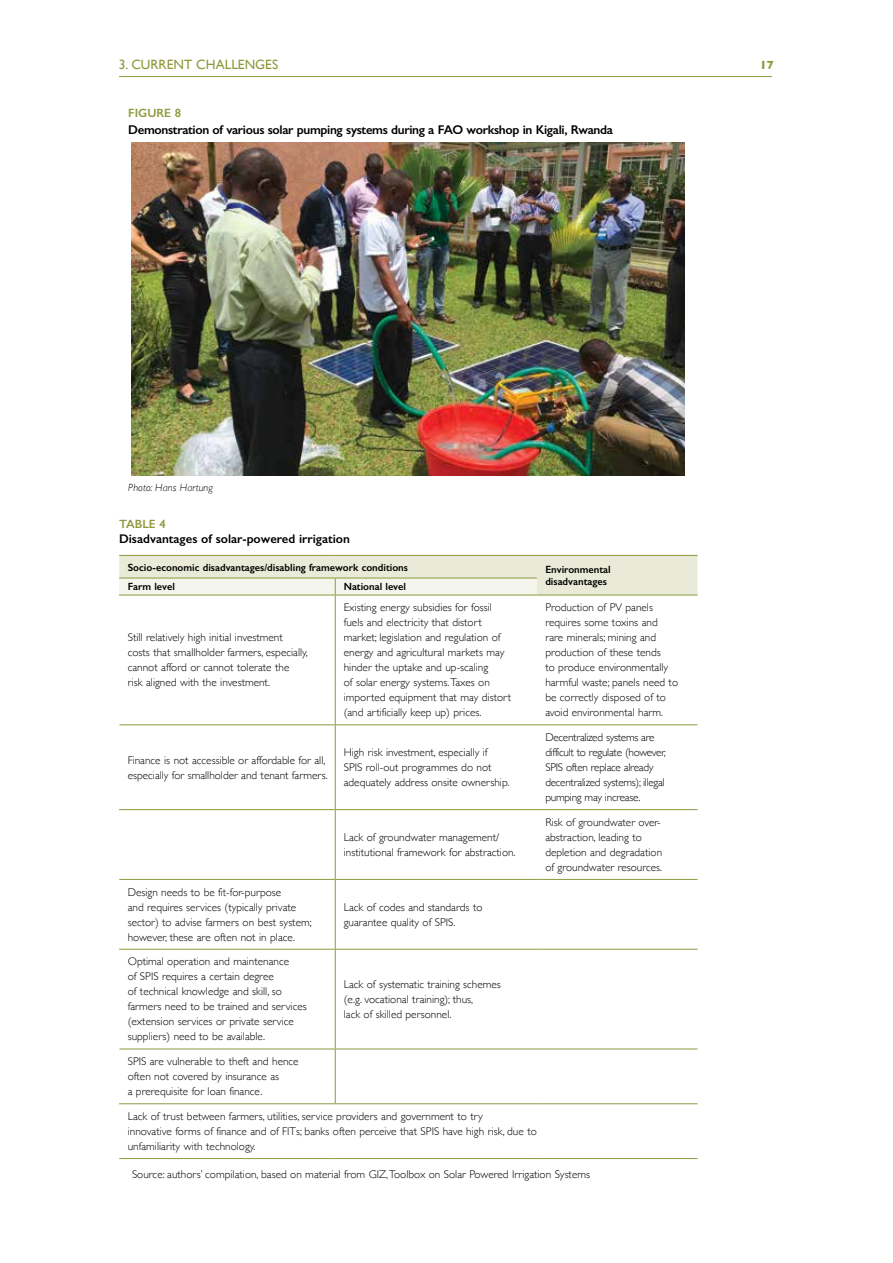
<style>
.page{position:relative;width:893px;height:1263px;background:#fff}
.page>*{position:absolute;margin:0;border:0;box-sizing:border-box;transform-origin:0 0}
.t1{font:13.5px "Gill Sans";color:#90993d}
.t2{font:600 12.75px "Gill Sans";letter-spacing:-.025em;color:#000}
.t3{font:600 12.6px "Gill Sans";color:#000}
.t4{font:600 12px "Gill Sans";color:#90993d}
.t5{font:700 12px "Gill Sans";color:#90993d}
.t6{font:300 11.25px/15px "Gill Sans";color:#000}
.t7{font:300 11.25px/15px "Gill Sans";letter-spacing:-.025em;color:#000}
.t8{font:600 10.5px/12.8px "Gill Sans";color:#000}
.t9{font:italic 300 10.5px "Gill Sans";letter-spacing:.01em;color:#000}
</style>
<div class="page">
<hr style="left:119px;top:76px;width:653px;height:1px;background:#90993d">
<img style="left:131px;top:143px;width:553px;height:333px">
<hr style="left:119px;top:595px;width:216px;height:1px;background:#90993d">
<hr style="left:335px;top:595px;width:202px;height:1px;background:#90993d">
<hr style="left:537px;top:595px;width:161px;height:1px;background:#90993d">
<hr style="left:119px;top:724px;width:216px;height:1px;background:#90993d">
<hr style="left:335px;top:724px;width:202px;height:1px;background:#90993d">
<hr style="left:537px;top:724px;width:161px;height:1px;background:#90993d">
<hr style="left:119px;top:809px;width:216px;height:1px;background:#90993d">
<hr style="left:335px;top:809px;width:202px;height:1px;background:#90993d">
<hr style="left:537px;top:809px;width:161px;height:1px;background:#90993d">
<hr style="left:119px;top:879px;width:216px;height:1px;background:#90993d">
<hr style="left:335px;top:879px;width:202px;height:1px;background:#90993d">
<hr style="left:537px;top:879px;width:161px;height:1px;background:#90993d">
<hr style="left:119px;top:949px;width:216px;height:1px;background:#90993d">
<hr style="left:335px;top:949px;width:202px;height:1px;background:#90993d">
<hr style="left:537px;top:949px;width:161px;height:1px;background:#90993d">
<hr style="left:119px;top:1048px;width:216px;height:1px;background:#90993d">
<hr style="left:335px;top:1048px;width:202px;height:1px;background:#90993d">
<hr style="left:537px;top:1048px;width:161px;height:1px;background:#90993d">
<hr style="left:119px;top:1103px;width:216px;height:1px;background:#90993d">
<hr style="left:335px;top:1103px;width:202px;height:1px;background:#90993d">
<hr style="left:537px;top:1103px;width:161px;height:1px;background:#90993d">
<hr style="left:119px;top:1158px;width:216px;height:1px;background:#90993d">
<hr style="left:335px;top:1158px;width:202px;height:1px;background:#90993d">
<hr style="left:537px;top:1158px;width:161px;height:1px;background:#90993d">
<svg style="left:119px;top:555px;width:579px;height:40px;background:#e7e9d5"></svg>
<hr style="left:335px;top:595px;width:1px;height:129px;background:#90993d">
<hr style="left:335px;top:725px;width:1px;height:84px;background:#90993d">
<hr style="left:335px;top:810px;width:1px;height:69px;background:#90993d">
<hr style="left:335px;top:880px;width:1px;height:69px;background:#90993d">
<hr style="left:335px;top:949px;width:1px;height:99px;background:#90993d">
<hr style="left:335px;top:1049px;width:1px;height:54px;background:#90993d">
<p class="t1" style="left:119px;top:56px;width:161px">3. CURRENT CHALLENGES</p>
<p class="t5" style="left:760px;top:56px;width:16px">17</p>
<p class="t4" style="left:128px;top:106px;width:54px">Figure 8</p>
<p class="t2" style="left:128px;top:122px;width:486px">Demonstration of various solar pumping systems during a FAO workshop in Kigali, Rwanda</p>
<p class="t9" style="left:128px;top:481px;width:86px">Photo: Hans Hartung</p>
<p class="t4" style="left:119px;top:517px;width:16px">Table</p>
<p class="t4" style="left:160px;top:517px;width:8px">4</p>
<p class="t3" style="left:119px;top:531px;width:232px">Disadvantages of solar-powered irrigation</p>
<p class="t8" style="left:128px;top:560px;width:282px">Socio-economic disadvantages/disabling framework conditions</p>
<p class="t8" style="left:545px;top:563px;width:67px">Environmental disadvantages</p>
<p class="t8" style="left:128px;top:580px;width:49px">Farm level</p>
<p class="t8" style="left:344px;top:580px;width:64px">National level</p>
<p class="t6" style="left:128px;top:630px;width:182px">Still relatively high initial investment<br>costs that smallholder farmers, especially, cannot afford or cannot tolerate the<br>risk aligned with the investment.</p>
<p class="t6" style="left:344px;top:600px;width:169px">Existing energy subsidies for fossil fuels and electricity that distort market; legislation and regulation of energy and agricultural markets may hinder the uptake and up-scaling<br>of solar energy systems. Taxes on imported equipment that may distort (and artificially keep up) prices.</p>
<p class="t6" style="left:545px;top:599px;width:134px">Production of PV panels requires some toxins and rare minerals; mining and production of these tends<br>to produce environmentally harmful waste; panels need to be correctly disposed of to avoid environmental harm.</p>
<p class="t6" style="left:128px;top:752px;width:201px">Finance is not accessible or affordable for all, especially for smallholder and tenant farmers.</p>
<p class="t6" style="left:344px;top:744px;width:167px">High risk investment, especially if<br>SPIS roll-out programmes do not adequately address onsite ownership.</p>
<p class="t6" style="left:128px;top:884px;width:185px">Design needs to be fit-for-purpose<br>and requires services (typically private sector) to advise farmers on best system; however, these are often not in place.</p>
<p class="t6" style="left:128px;top:954px;width:180px">Optimal operation and maintenance<br>of SPIS requires a certain degree<br>of technical knowledge and skill, so farmers need to be trained and services (extension services or private service suppliers) need to be available.</p>
<p class="t6" style="left:344px;top:829px;width:173px">Lack of groundwater management/ institutional framework for abstraction.</p>
<p class="t6" style="left:344px;top:899px;width:140px">Lack of codes and standards to guarantee quality of SPIS.</p>
<p class="t6" style="left:344px;top:976px;width:159px">Lack of systematic training schemes (e.g. vocational training); thus,<br>lack of skilled personnel.</p>
<p class="t7" style="left:545px;top:729px;width:122px">Decentralized systems are difficult to regulate (however,<br>SPIS often replace already decentralized systems); illegal pumping may increase.</p>
<p class="t6" style="left:545px;top:814px;width:118px">Risk of groundwater over&shy;abstraction, leading to depletion and degradation of groundwater resources.</p>
<p class="t6" style="left:128px;top:1053px;width:172px">SPIS are vulnerable to theft and hence often not covered by insurance as<br>a prerequisite for loan finance.</p>
<p class="t6" style="left:128px;top:1108px;width:411px">Lack of trust between farmers, utilities, service providers and government to try<br>innovative forms of finance and of FITs; banks often perceive that SPIS have high risk, due to unfamiliarity with technology.</p>
<p class="t6" style="left:132px;top:1166px;width:460px">Source: authors’ compilation, based on material from GIZ, Toolbox on Solar Powered Irrigation Systems</p>
</div>
